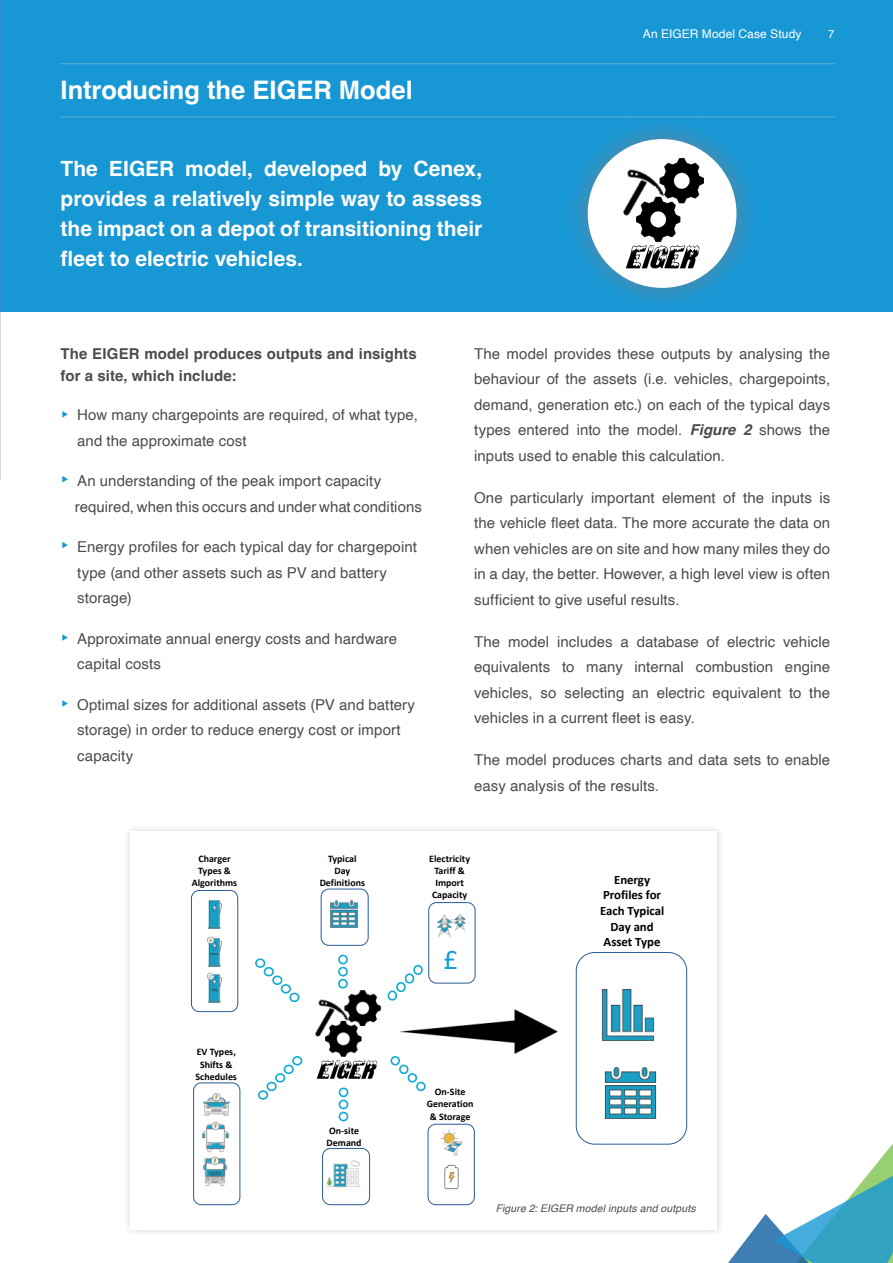
<style>
.page{position:relative;width:893px;height:1263px;background:#fff}
.page>*{position:absolute;margin:0;border:0;box-sizing:border-box;transform-origin:0 0}
.t1{font:28.5px "Calibri";color:#139cd8}
.t2{font:700 25.5px "Helvetica";color:#fff}
.t3{font:700 21px/30px "Helvetica";color:#fff;text-align:justify}
.t4{font:15px/25.5px "Helvetica";letter-spacing:.005em;color:#4b4c4d}
.t5{font:700 15px/22.5px "Helvetica";letter-spacing:.005em;color:#4b4c4d}
.t6{font:700 12.9px/15.3px "Calibri";letter-spacing:-.005em;color:#000001;text-align:center}
.t7{font:12px "Helvetica";letter-spacing:.01em;color:#fff}
.t8{font:11.25px "Helvetica";color:#fff}
.t9{font:italic 10.5px "Helvetica";letter-spacing:.01em;color:#4b4c4d}
.t10{font:700 10.05px/12.1px "Calibri";color:#000001;text-align:center}
.s1{font-weight:700;font-style:italic}
</style>
<div class="page">
<div style="left:0;top:0;width:893px;height:311px;background:#1897d5"></div>
<div style="left:122px;top:823px;width:603px;height:415px;background:#231f20;opacity:.2"></div>
<div style="left:130px;top:831px;width:587px;height:398px;background:#fff"></div>
<svg style="left:62px;top:411px;width:6px;height:6px"></svg>
<svg style="left:62px;top:476px;width:6px;height:6px"></svg>
<svg style="left:62px;top:542px;width:6px;height:6px"></svg>
<svg style="left:62px;top:634px;width:6px;height:7px"></svg>
<svg style="left:62px;top:700px;width:6px;height:7px"></svg>
<hr style="left:61px;top:63px;width:773px;height:1px;background:#d1d2d4">
<hr style="left:61px;top:117px;width:773px;height:1px;background:#d1d2d4">
<div style="left:562px;top:113px;width:200px;height:201px;background:#7c8286;opacity:.75"></div>
<div style="left:588px;top:139px;width:148px;height:149px;background:#fff;border-radius:50%"></div>
<img style="left:609px;top:250px;width:102px;height:40px">
<img style="left:631px;top:150px;width:88px;height:100px">
<img style="left:622px;top:142px;width:65px;height:97px">
<img style="left:590px;top:162px;width:19px;height:77px">
<img style="left:590px;top:142px;width:77px;height:20px">
<img style="left:316px;top:1064px;width:62px;height:15px">
<img style="left:321px;top:990px;width:72px;height:74px">
<svg style="left:367px;top:1035px;width:1px;height:19px"></svg>
<img style="left:314px;top:990px;width:53px;height:66px">
<img style="left:289px;top:993px;width:11px;height:10px">
<img style="left:288px;top:984px;width:62px;height:9px">
<img style="left:203px;top:1093px;width:27px;height:23px">
<img style="left:202px;top:1121px;width:27px;height:65px">
<div style="left:193px;top:1082px;width:47px;height:123px;border:1px solid #2a5b96;border-radius:8px"></div>
<img style="left:207px;top:900px;width:15px;height:103px">
<div style="left:191px;top:890px;width:47px;height:122px;border:1px solid #2a5b96;border-radius:8px"></div>
<img style="left:326px;top:1160px;width:35px;height:27px">
<div style="left:322px;top:1148px;width:48px;height:57px;border:1px solid #2a5b96;border-radius:8px"></div>
<img style="left:444px;top:1164px;width:15px;height:26px">
<img style="left:440px;top:1129px;width:23px;height:27px">
<div style="left:428px;top:1124px;width:47px;height:81px;border:1px solid #2a5b96;border-radius:8px"></div>
<img style="left:437px;top:913px;width:29px;height:25px">
<div style="left:428px;top:902px;width:47px;height:81px;border:1px solid #2a5b96;border-radius:8px"></div>
<div style="left:321px;top:889px;width:47px;height:57px;border:1px solid #2a5b96;border-radius:8px"></div>
<img style="left:330px;top:900px;width:28px;height:28px">
<img style="left:604px;top:1067px;width:53px;height:52px">
<div style="left:576px;top:952px;width:111px;height:192px;border:1px solid #2a5b96;border-radius:18px"></div>
<img style="left:601px;top:989px;width:54px;height:52px">
<img style="left:393px;top:989px;width:165px;height:86px">
<svg style="left:336px;top:954px;width:14px;height:36px"></svg>
<svg style="left:338px;top:1087px;width:11px;height:35px"></svg>
<div style="left:413px;top:965px;width:10px;height:10px;border:2px solid #0baad5;border-radius:50%"></div>
<div style="left:405px;top:973px;width:9px;height:10px;border:2px solid #0baad5;border-radius:50%"></div>
<div style="left:396px;top:982px;width:10px;height:10px;border:2px solid #0baad5;border-radius:50%"></div>
<div style="left:388px;top:990px;width:9px;height:11px;border:2px solid #0baad5;border-radius:50%"></div>
<div style="left:416px;top:1082px;width:10px;height:9px;border:2px solid #0baad5;border-radius:50%"></div>
<div style="left:408px;top:1073px;width:9px;height:9px;border:2px solid #0baad5;border-radius:50%"></div>
<div style="left:399px;top:1064px;width:9px;height:10px;border:2px solid #0baad5;border-radius:50%"></div>
<div style="left:390px;top:1056px;width:10px;height:9px;border:2px solid #0baad5;border-radius:50%"></div>
<div style="left:255px;top:958px;width:10px;height:10px;border:2px solid #0baad5;border-radius:50%"></div>
<div style="left:264px;top:967px;width:10px;height:9px;border:2px solid #0baad5;border-radius:50%"></div>
<div style="left:272px;top:975px;width:10px;height:10px;border:2px solid #0baad5;border-radius:50%"></div>
<div style="left:281px;top:984px;width:10px;height:9px;border:2px solid #0baad5;border-radius:50%"></div>
<div style="left:289px;top:993px;width:10px;height:9px;border:2px solid #0baad5;border-radius:50%"></div>
<div style="left:258px;top:1090px;width:10px;height:10px;border:2px solid #0baad5;border-radius:50%"></div>
<div style="left:267px;top:1082px;width:10px;height:9px;border:2px solid #0baad5;border-radius:50%"></div>
<div style="left:275px;top:1073px;width:10px;height:9px;border:2px solid #0baad5;border-radius:50%"></div>
<div style="left:284px;top:1064px;width:10px;height:10px;border:2px solid #0baad5;border-radius:50%"></div>
<div style="left:292px;top:1056px;width:10px;height:9px;border:2px solid #0baad5;border-radius:50%"></div>
<svg style="left:709px;top:1112px;width:184px;height:151px"></svg>
<h2 class="t2" style="left:61px;top:74px;width:354px">Introducing the EIGER Model</h2>
<h3 class="t3" style="left:61px;top:156px;width:423px">The EIGER model, developed by Cenex, provides a relatively simple way to assess the impact on a depot of transitioning their fleet to electric vehicles.</h3>
<p class="t7" style="left:643px;top:24px;width:160px">An EIGER Model Case Study</p>
<p class="t8" style="left:828px;top:26px;width:8px">7</p>
<p class="t5" style="left:61px;top:344px;width:358px">The EIGER model produces outputs and insights for a site, which include:</p>
<p class="t4" style="left:474px;top:341px;width:358px;text-align:justify">The model provides these outputs by analysing the behaviour of the assets (i.e. vehicles, chargepoints, demand, generation etc.) on each of the typical days types entered into the model. <span class="s1">Figure 2</span> shows the inputs used to enable this calculation.</p>
<p class="t4" style="left:474px;top:485px;width:358px;text-align:justify">One particularly important element of the inputs is the vehicle fleet data. The more accurate the data on when vehicles are on site and how many miles they do in a day, the better. However, a high level view is often sufficient to give useful results.</p>
<p class="t4" style="left:474px;top:629px;width:358px;text-align:justify">The model includes a database of electric vehicle equivalents to many internal combustion engine vehicles, so selecting an electric equivalent to the vehicles in a current fleet is easy.</p>
<p class="t4" style="left:474px;top:747px;width:358px">The model produces charts and data sets to enable easy analysis of the results.</p>
<p class="t4" style="left:77px;top:403px;width:342px">How many chargepoints are required, of what type, and the approximate cost</p>
<p class="t4" style="left:75px;top:469px;width:349px">An understanding of the peak import capacity required, when this occurs and under what conditions</p>
<p class="t4" style="left:77px;top:535px;width:341px">Energy profiles for each typical day for chargepoint type (and other assets such as PV and battery storage)</p>
<p class="t4" style="left:77px;top:626px;width:321px">Approximate annual energy costs and hardware capital costs</p>
<p class="t4" style="left:77px;top:692px;width:339px">Optimal sizes for additional assets (PV and battery storage) in order to reduce energy cost or import capacity</p>
<p class="t10" style="left:192px;top:852px;width:47px">Charger<br>Types &amp;<br>Algorithms</p>
<p class="t10" style="left:196px;top:1046px;width:43px">EV Types,<br>Shifts &amp;<br>Schedules</p>
<p class="t10" style="left:320px;top:852px;width:47px">Typical<br>Day<br>Definitions</p>
<p class="t10" style="left:327px;top:1124px;width:37px;text-align:left">On-site<br>Demand</p>
<p class="t10" style="left:429px;top:852px;width:42px">Electricity<br>Tariff &amp;<br>Import<br>Capacity</p>
<h1 class="t1" style="left:443px;top:940px;width:16px">£</h1>
<p class="t6" style="left:600px;top:872px;width:66px">Energy<br>Profiles for<br>Each Typical<br>Day and<br>Asset Type</p>
<p class="t10" style="left:427px;top:1086px;width:48px">On-Site<br>Generation &amp; Storage</p>
<p class="t9" style="left:496px;top:1200px;width:201px">Figure 2: EIGER model inputs and outputs</p>
</div>
